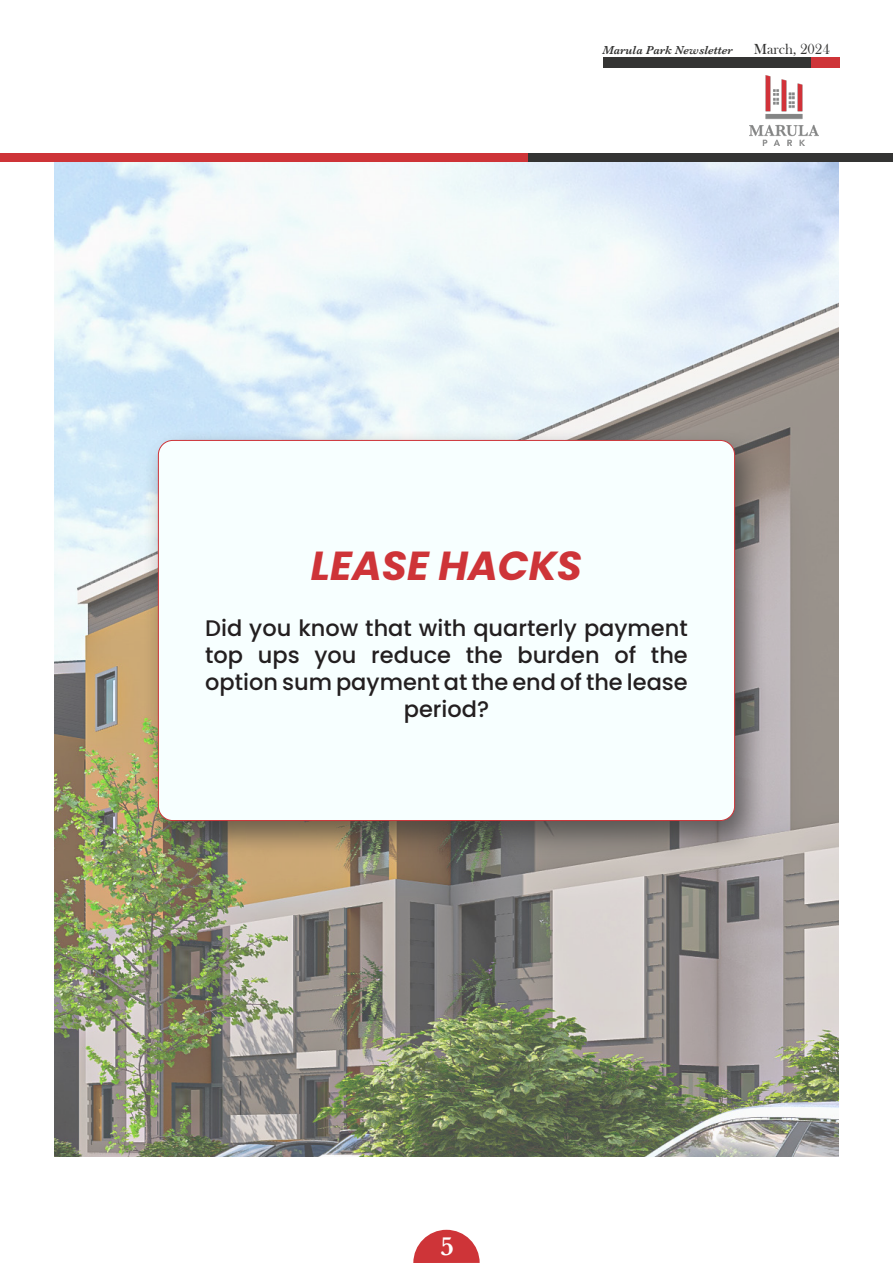
<style>
.page{position:relative;width:893px;height:1263px;background:#fff}
.page>*{position:absolute;margin:0;border:0;box-sizing:border-box;transform-origin:0 0}
.t1{font:italic 700 40.5px "Poppins";color:#ce3438}
.t2{font:600 27.45px "Baskerville";color:#fff}
.t3{font:500 22.5px/27px "Poppins";color:#231f20;text-align:center}
.t4{font:15px "Bask Old Face";color:#343433}
.t5{font:italic 600 12px "Baskerville";color:#343433}
</style>
<div class="page">
<div style="left:602px;top:57px;width:209px;height:10px;background:#343433"></div>
<div style="left:811px;top:57px;width:29px;height:10px;background:#ce3438"></div>
<svg style="left:413px;top:1230px;width:67px;height:33px"></svg>
<img style="left:54px;top:162px;width:785px;height:995px">
<div style="left:143px;top:429px;width:624px;height:429px;background:#343433;opacity:.64"></div>
<div style="left:158px;top:440px;width:577px;height:380px;background:#f7ffff;border-radius:14px"></div>
<div style="left:0;top:153px;width:529px;height:9px;background:#ce3438"></div>
<div style="left:529px;top:153px;width:364px;height:9px;background:#343433"></div>
<img style="left:749px;top:76px;width:69px;height:69px">
<p class="t5" style="left:602px;top:42px;width:132px">Marula Park Newsletter</p>
<p class="t4" style="left:754px;top:41px;width:77px">March, 2024</p>
<p class="t1" style="left:311px;top:542px;width:273px">LEASE HACKS</p>
<p class="t3" style="left:205px;top:615px;width:484px">Did you know that with quarterly payment top ups you reduce the burden of the option sum payment at the end of the lease period?</p>
<p class="t2" style="left:440px;top:1227px;width:15px">5</p>
</div>
